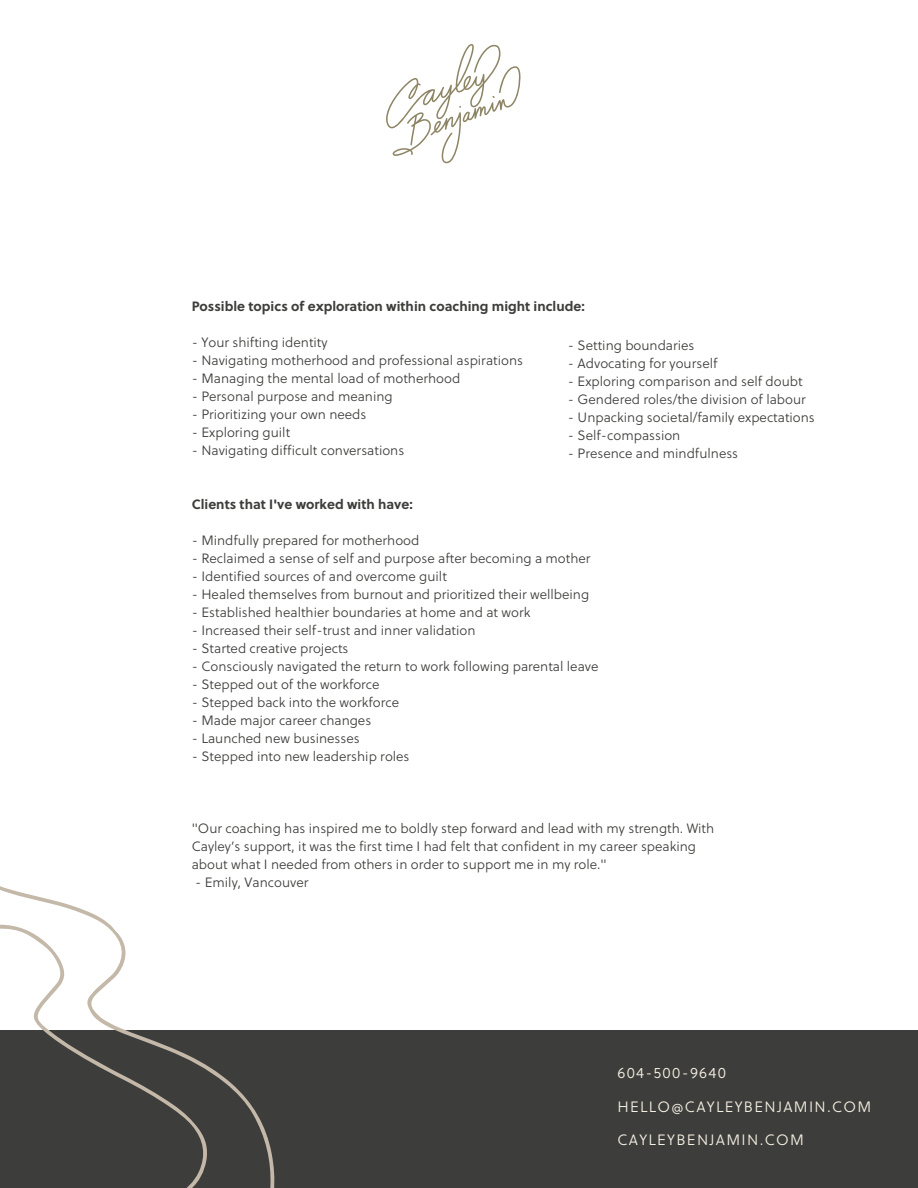
<style>
.page{position:relative;width:918px;height:1188px;background:#fff}
.page>*{position:absolute;margin:0;border:0;box-sizing:border-box;transform-origin:0 0}
.t1{font:15px "Soleil Lt";letter-spacing:.09em;color:#f5efe2}
.t2{font:13.5px/18px "Soleil Lt";color:#3d3d3b}
.t3{font:700 13.5px "Soleil";color:#3d3d3b}
</style>
<div class="page">
<div style="left:0;top:1030px;width:917px;height:157px;background:#3d3d3b"></div>
<svg style="left:386px;top:44px;width:135px;height:119px"></svg>
<svg style="left:0;top:886px;width:327px;height:302px"></svg>
<svg style="left:0;top:895px;width:232px;height:293px"></svg>
<p class="t3" style="left:192px;top:297px;width:395px">Possible topics of exploration within coaching might include:</p>
<p class="t2" style="left:192px;top:334px;width:137px">- Your shifting identity</p>
<p class="t2" style="left:192px;top:352px;width:333px">- Navigating motherhood and professional aspirations</p>
<p class="t2" style="left:192px;top:370px;width:270px">- Managing the mental load of motherhood</p>
<p class="t2" style="left:192px;top:388px;width:203px">- Personal purpose and meaning</p>
<p class="t2" style="left:192px;top:406px;width:176px">- Prioritizing your own needs</p>
<p class="t2" style="left:192px;top:424px;width:100px">- Exploring guilt</p>
<p class="t2" style="left:192px;top:442px;width:214px">- Navigating difficult conversations</p>
<p class="t2" style="left:568px;top:337px;width:128px">- Setting boundaries</p>
<p class="t2" style="left:568px;top:355px;width:151px">- Advocating for yourself</p>
<p class="t2" style="left:568px;top:373px;width:236px">- Exploring comparison and self doubt</p>
<p class="t2" style="left:568px;top:391px;width:240px">- Gendered roles/the division of labour</p>
<p class="t2" style="left:568px;top:409px;width:248px">- Unpacking societal/family expectations</p>
<p class="t2" style="left:568px;top:427px;width:114px">- Self-compassion</p>
<p class="t2" style="left:568px;top:445px;width:172px">- Presence and mindfulness</p>
<p class="t3" style="left:192px;top:495px;width:223px">Clients that I've worked with have:</p>
<p class="t2" style="left:192px;top:532px;width:229px">- Mindfully prepared for motherhood</p>
<p class="t2" style="left:192px;top:550px;width:400px">- Reclaimed a sense of self and purpose after becoming a mother</p>
<p class="t2" style="left:192px;top:568px;width:257px">- Identified sources of and overcome guilt</p>
<p class="t2" style="left:192px;top:586px;width:399px">- Healed themselves from burnout and prioritized their wellbeing</p>
<p class="t2" style="left:192px;top:604px;width:340px">- Established healthier boundaries at home and at work</p>
<p class="t2" style="left:192px;top:622px;width:285px">- Increased their self-trust and inner validation</p>
<p class="t2" style="left:192px;top:640px;width:158px">- Started creative projects</p>
<p class="t2" style="left:192px;top:658px;width:408px">- Consciously navigated the return to work following parental leave</p>
<p class="t2" style="left:192px;top:676px;width:189px">- Stepped out of the workforce</p>
<p class="t2" style="left:192px;top:694px;width:209px">- Stepped back into the workforce</p>
<p class="t2" style="left:192px;top:712px;width:181px">- Made major career changes</p>
<p class="t2" style="left:192px;top:730px;width:170px">- Launched new businesses</p>
<p class="t2" style="left:192px;top:748px;width:219px">- Stepped into new leadership roles</p>
<p class="t2" style="left:192px;top:820px;width:524px">"Our coaching has inspired me to boldly step forward and lead with my strength. With<br>Cayley’s support, it was the first time I had felt that confident in my career speaking about what I needed from others in order to support me in my role."</p>
<p class="t2" style="left:195px;top:874px;width:115px">- Emily, Vancouver</p>
<p class="t1" style="left:617px;top:1063px;width:110px">604-500-9640</p>
<p class="t1" style="left:617px;top:1097px;width:256px">HELLO@CAYLEYBENJAMIN.COM</p>
<p class="t1" style="left:617px;top:1129px;width:188px">CAYLEYBENJAMIN.COM</p>
</div>
